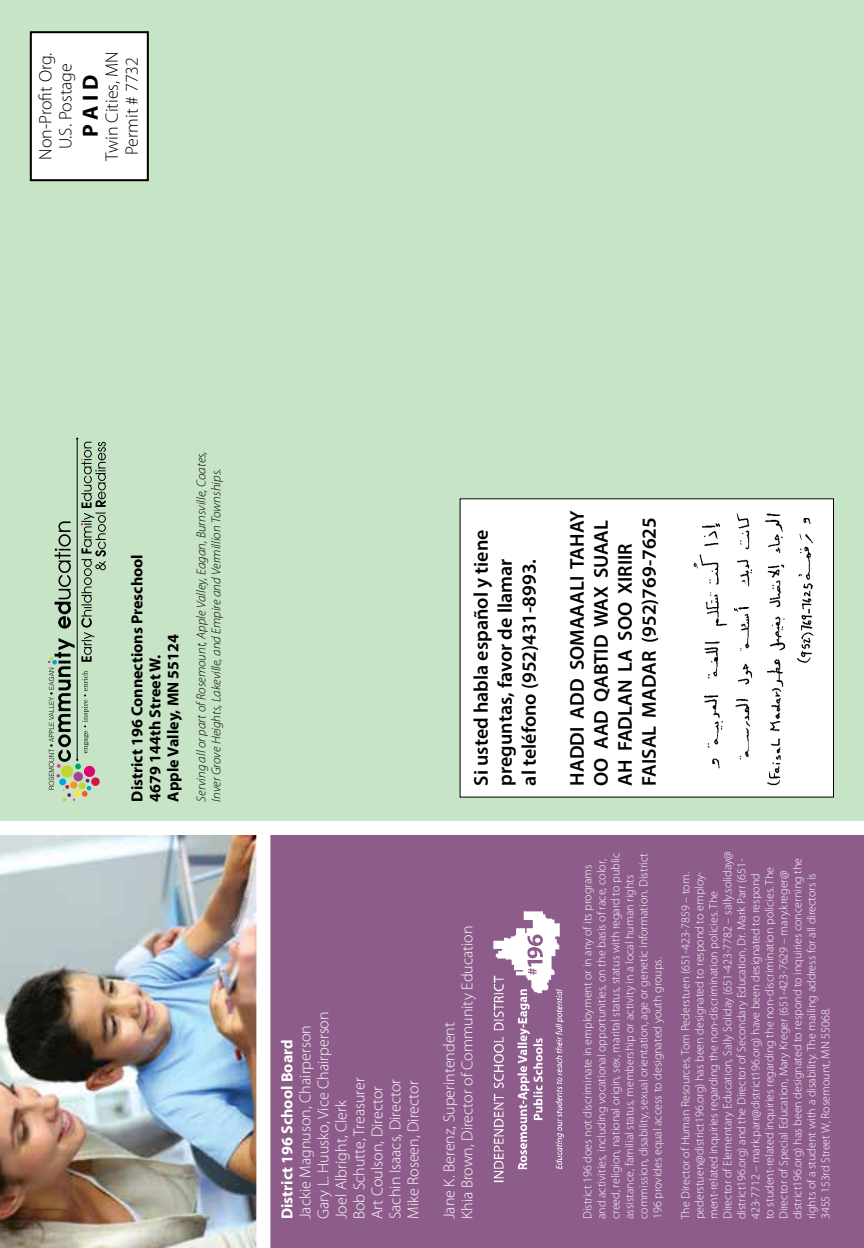
<style>
.page{position:relative;width:864px;height:1248px;background:#fff}
.page>*{position:absolute;margin:0;border:0;box-sizing:border-box;transform-origin:0 0}
.t1{font:700 22px "Myriad Pro";color:#000}
.t2{font:600 20px/24px "Myriad Pro";color:#000}
.t3{font:300 18px/20px "Myriad Pro";color:#000;text-align:center}
.t4{font:300 16px/18px "Myriad Pro";color:#fff}
.t5{font:700 16px/18px "Myriad Pro";color:#000}
.t6{font:700 16px "Myriad Pro";color:#fff}
.t7{font:italic 300 13px/15px "Myriad Pro";color:#000}
.t8{font:300 12px/14px "Myriad Pro";color:#fff}
</style>
<div class="page">
<div style="left:0;top:0;width:864px;height:1196px;background:#c8e4c6"></div>
<div style="left:31px;top:32px;width:117px;height:148px;background:#fff"></div>
<div style="left:30px;top:31px;width:119px;height:150px;border:2px solid #000"></div>
<div style="left:0;top:828px;width:864px;height:420px;background:#8d5c8b"></div>
<svg style="left:48px;top:438px;width:58px;height:364px"></svg>
<img style="left:0;top:835px;width:256px;height:413px">
<div style="left:0;top:821px;width:864px;height:14px;background:#fff"></div>
<div style="left:256px;top:828px;width:14px;height:420px;background:#fff"></div>
<img style="left:493px;top:911px;width:71px;height:272px">
<div style="left:460px;top:499px;width:374px;height:298px;background:#fff"></div>
<img style="left:693px;top:513px;width:121px;height:273px">
<h3 class="t3" style="left:102px;top:161px;width:111px;rotate:-90deg">Twin Cities, MN<br>Permit # 7732</h3>
<h3 class="t3" style="left:35px;top:160px;width:109px;rotate:-90deg">Non-Profit Org.<br>U.S. Postage</h3>
<h1 class="t1" style="left:76px;top:137px;width:64px;rotate:-90deg">P A I D</h1>
<h3 class="t5" style="left:128px;top:802px;width:249px;rotate:-90deg">District 196 Connections Preschool<br>4679 144th Street W.<br>Apple Valley, MN 55124</h3>
<p class="t7" style="left:194px;top:802px;width:352px;rotate:-90deg">Serving all or part of Rosemount, Apple Valley, Eagan, Burnsville, Coates,<br>Inver Grove Heights, Lakeville, and Empire and Vermillion Townships.</p>
<h2 class="t2" style="left:469px;top:786px;width:257px;rotate:-90deg">Si usted habla español y tiene preguntas, favor de llamar<br>al teléfono (952)431-8993.</h2>
<h3 class="t4" style="left:296px;top:1219px;width:209px;rotate:-90deg">Jackie Magnuson, Chairperson<br>Gary L. Huusko, Vice Chairperson<br>Joel Albright, Clerk<br>Bob Schutte, Treasurer<br>Art Coulson, Director<br>Sachin Isaacs, Director<br>Mike Roseen, Director</h3>
<h3 class="t6" style="left:277px;top:1219px;width:181px;rotate:-90deg">District 196 School Board</h3>
<h3 class="t4" style="left:440px;top:1219px;width:295px;rotate:-90deg">Jane K. Berenz, Superintendent<br>Khia Brown, Director of Community Education</h3>
<h2 class="t2" style="left:565px;top:786px;width:276px;rotate:-90deg">HADDI ADD SOMAAALI TAHAY<br>OO AAD QABTID WAX SUAAL<br>AH FADLAN LA SOO XIRIIR<br>FAISAL MADAR (952)769-7625</h2>
<p class="t8" style="left:580px;top:1219px;width:368px;rotate:-90deg">District 196 does not discriminate in employment or in any of its programs and activities, including vocational opportunities, on the basis of race, color, creed, religion, national origin, sex, marital status, status with regard to public assistance, familial status, membership or activity in a local human rights commission, disability, sexual orientation, age or genetic information. District 196 provides equal access to designated youth groups.</p>
<p class="t8" style="left:678px;top:1219px;width:369px;rotate:-90deg">The Director of Human Resources, Tom Pederstuen (651-423-7859 – tom. pederstuen@district196.org) has been designated to respond to employ&shy;ment-related inquiries regarding the non-discrimination policies. The Director of Elementary Education, Sally Soliday (651-423-7782 – sally.soliday@ district196.org) and the Director of Secondary Education, Dr. Mark Parr (651- 423-7712 – mark.parr@district196.org) have been designated to respond<br>to student-related inquiries regarding the non-discrimination policies. The Director of Special Education, Mary Kreger (651-423-7629 – mary.kreger@ district196.org) has been designated to respond to inquiries concerning the rights of a student with a disability. The mailing address for all directors is 3455 153rd Street W, Rosemount, MN 55068.</p>
</div>
